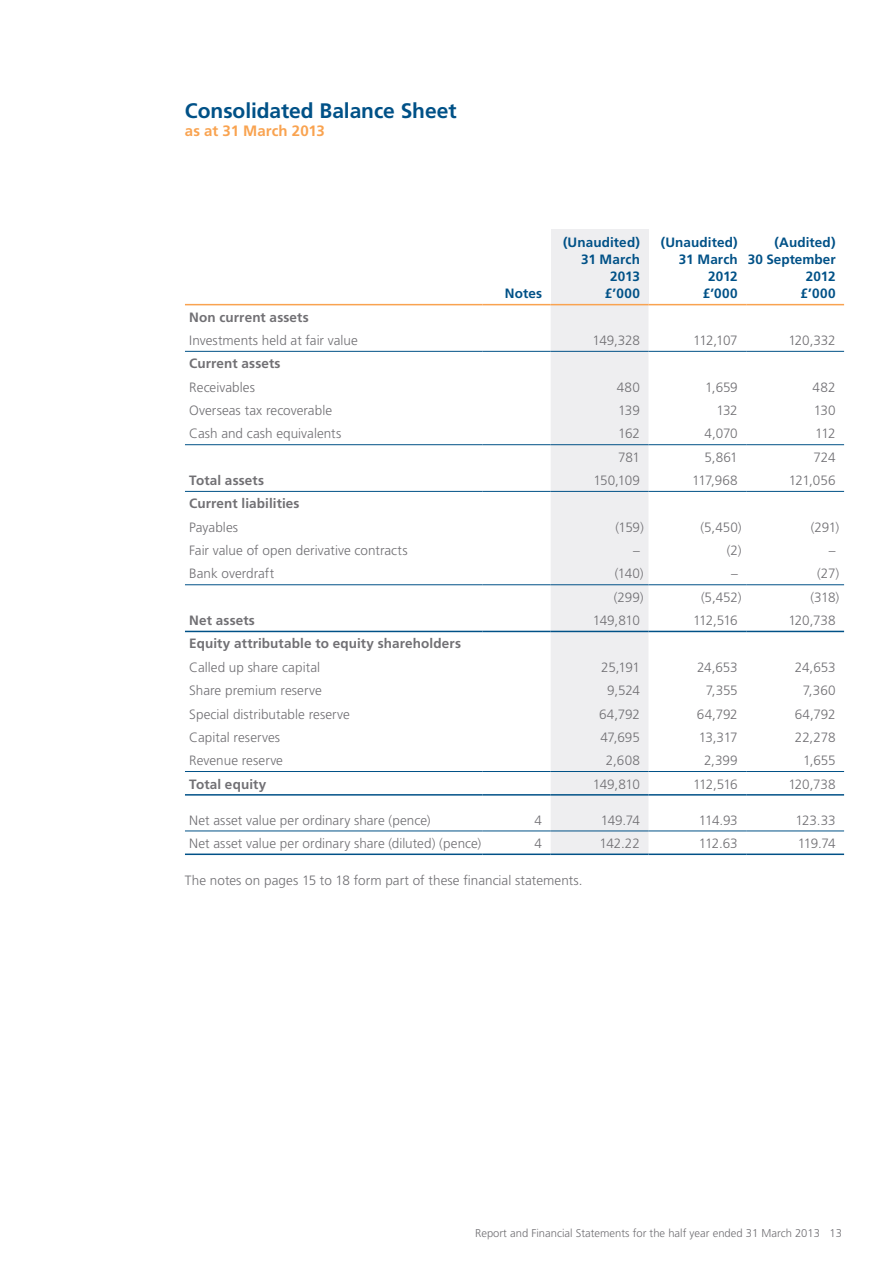
<style>
.page{position:relative;width:893px;height:1263px;background:#fff}
.page>*{position:absolute;margin:0;border:0;box-sizing:border-box;transform-origin:0 0}
.t1{font:700 21px "Frutiger";letter-spacing:-.005em;color:#005187}
.t2{font:700 15px "Frutiger";letter-spacing:.005em;color:#f9a350}
.t3{font:300 13.5px "Frutiger";color:#717074}
.t4{font:700 13.5px "Frutiger";letter-spacing:.01em;color:#717074}
.t5{font:700 13.5px/17.2px "Frutiger";letter-spacing:.005em;color:#005187;text-align:right}
.t6{font:300 11.25px "Frutiger";color:#717074}
</style>
<div class="page">
<div style="left:551px;top:230px;width:97px;height:75px;background:#eeeef0"></div>
<div style="left:551px;top:305px;width:97px;height:548px;background:#eeeef0"></div>
<hr style="left:185px;top:304px;width:298px;height:1px;background:#f9a350">
<hr style="left:483px;top:304px;width:68px;height:1px;background:#f9a350">
<hr style="left:551px;top:304px;width:97px;height:1px;background:#f9a350">
<hr style="left:648px;top:304px;width:98px;height:1px;background:#f9a350">
<hr style="left:746px;top:304px;width:98px;height:1px;background:#f9a350">
<hr style="left:185px;top:351px;width:298px;height:1px;background:#005187">
<hr style="left:483px;top:351px;width:68px;height:1px;background:#005187">
<hr style="left:551px;top:351px;width:97px;height:1px;background:#005187">
<hr style="left:648px;top:351px;width:98px;height:1px;background:#005187">
<hr style="left:746px;top:351px;width:98px;height:1px;background:#005187">
<hr style="left:185px;top:444px;width:298px;height:1px;background:#005187">
<hr style="left:483px;top:444px;width:68px;height:1px;background:#005187">
<hr style="left:551px;top:444px;width:97px;height:1px;background:#005187">
<hr style="left:648px;top:444px;width:98px;height:1px;background:#005187">
<hr style="left:746px;top:444px;width:98px;height:1px;background:#005187">
<hr style="left:185px;top:491px;width:298px;height:1px;background:#005187">
<hr style="left:483px;top:491px;width:68px;height:1px;background:#005187">
<hr style="left:551px;top:491px;width:97px;height:1px;background:#005187">
<hr style="left:648px;top:491px;width:98px;height:1px;background:#005187">
<hr style="left:746px;top:491px;width:98px;height:1px;background:#005187">
<hr style="left:185px;top:584px;width:298px;height:1px;background:#005187">
<hr style="left:483px;top:584px;width:68px;height:1px;background:#005187">
<hr style="left:551px;top:584px;width:97px;height:1px;background:#005187">
<hr style="left:648px;top:584px;width:98px;height:1px;background:#005187">
<hr style="left:746px;top:584px;width:98px;height:1px;background:#005187">
<hr style="left:185px;top:771px;width:298px;height:1px;background:#005187">
<hr style="left:483px;top:771px;width:68px;height:1px;background:#005187">
<hr style="left:551px;top:771px;width:97px;height:1px;background:#005187">
<hr style="left:648px;top:771px;width:98px;height:1px;background:#005187">
<hr style="left:746px;top:771px;width:98px;height:1px;background:#005187">
<hr style="left:185px;top:830px;width:298px;height:1px;background:#005187">
<hr style="left:483px;top:830px;width:68px;height:1px;background:#005187">
<hr style="left:551px;top:830px;width:97px;height:1px;background:#005187">
<hr style="left:648px;top:830px;width:98px;height:1px;background:#005187">
<hr style="left:746px;top:830px;width:98px;height:1px;background:#005187">
<hr style="left:185px;top:631px;width:298px;height:1px;background:#005187">
<hr style="left:483px;top:631px;width:68px;height:1px;background:#005187">
<hr style="left:551px;top:631px;width:97px;height:1px;background:#005187">
<hr style="left:648px;top:631px;width:98px;height:1px;background:#005187">
<hr style="left:746px;top:631px;width:98px;height:1px;background:#005187">
<hr style="left:185px;top:794px;width:298px;height:2px;background:#005187">
<hr style="left:483px;top:794px;width:68px;height:2px;background:#005187">
<hr style="left:551px;top:794px;width:97px;height:2px;background:#005187">
<hr style="left:648px;top:794px;width:98px;height:2px;background:#005187">
<hr style="left:746px;top:794px;width:98px;height:2px;background:#005187">
<hr style="left:185px;top:853px;width:298px;height:2px;background:#005187">
<hr style="left:483px;top:853px;width:68px;height:2px;background:#005187">
<hr style="left:551px;top:853px;width:97px;height:2px;background:#005187">
<hr style="left:648px;top:853px;width:98px;height:2px;background:#005187">
<hr style="left:746px;top:853px;width:98px;height:2px;background:#005187">
<h1 class="t1" style="left:185px;top:99px;width:273px">Consolidated Balance Sheet</h1>
<p class="t2" style="left:185px;top:122px;width:141px">as at 31 March 2013</p>
<p class="t5" style="left:505px;top:285px;width:39px">Notes</p>
<p class="t5" style="left:563px;top:233px;width:78px">(Unaudited)<br>31 March<br>2013<br>£’000</p>
<p class="t5" style="left:661px;top:233px;width:78px">(Unaudited)<br>31 March<br>2012<br>£’000</p>
<p class="t5" style="left:748px;top:233px;width:89px">(Audited)<br>30 September<br>2012<br>£’000</p>
<p class="t4" style="left:189px;top:309px;width:121px">Non current assets</p>
<p class="t3" style="left:189px;top:333px;width:170px">Investments held at fair value</p>
<p class="t3" style="left:593px;top:333px;width:49px">149,328</p>
<p class="t3" style="left:693px;top:333px;width:46px">112,107</p>
<p class="t3" style="left:788px;top:333px;width:49px">120,332</p>
<p class="t4" style="left:189px;top:356px;width:93px">Current assets</p>
<p class="t3" style="left:189px;top:379px;width:67px">Receivables</p>
<p class="t3" style="left:617px;top:379px;width:25px">480</p>
<p class="t3" style="left:705px;top:379px;width:34px">1,659</p>
<p class="t3" style="left:813px;top:379px;width:24px">482</p>
<p class="t3" style="left:189px;top:403px;width:144px">Overseas tax recoverable</p>
<p class="t3" style="left:618px;top:403px;width:23px">139</p>
<p class="t3" style="left:716px;top:403px;width:23px">132</p>
<p class="t3" style="left:814px;top:403px;width:23px">130</p>
<p class="t3" style="left:189px;top:426px;width:154px">Cash and cash equivalents</p>
<p class="t3" style="left:618px;top:426px;width:23px">162</p>
<p class="t3" style="left:704px;top:426px;width:35px">4,070</p>
<p class="t3" style="left:815px;top:426px;width:22px">112</p>
<p class="t3" style="left:618px;top:449px;width:23px">781</p>
<p class="t3" style="left:704px;top:449px;width:35px">5,861</p>
<p class="t3" style="left:813px;top:449px;width:24px">724</p>
<p class="t4" style="left:189px;top:472px;width:76px">Total assets</p>
<p class="t3" style="left:593px;top:473px;width:48px">150,109</p>
<p class="t3" style="left:692px;top:473px;width:47px">117,968</p>
<p class="t3" style="left:789px;top:473px;width:48px">121,056</p>
<p class="t4" style="left:189px;top:496px;width:112px">Current liabilities</p>
<p class="t3" style="left:189px;top:519px;width:50px">Payables</p>
<p class="t3" style="left:615px;top:519px;width:30px">(159)</p>
<p class="t3" style="left:700px;top:519px;width:43px">(5,450)</p>
<p class="t3" style="left:811px;top:519px;width:30px">(291)</p>
<p class="t3" style="left:189px;top:543px;width:220px">Fair value of open derivative contracts</p>
<p class="t3" style="left:633px;top:543px;width:8px">–</p>
<p class="t3" style="left:727px;top:543px;width:16px">(2)</p>
<p class="t3" style="left:829px;top:543px;width:8px">–</p>
<p class="t3" style="left:189px;top:566px;width:87px">Bank overdraft</p>
<p class="t3" style="left:615px;top:566px;width:30px">(140)</p>
<p class="t3" style="left:731px;top:566px;width:8px">–</p>
<p class="t3" style="left:817px;top:566px;width:24px">(27)</p>
<p class="t3" style="left:614px;top:589px;width:31px">(299)</p>
<p class="t3" style="left:701px;top:589px;width:42px">(5,452)</p>
<p class="t3" style="left:810px;top:589px;width:30px">(318)</p>
<p class="t4" style="left:189px;top:612px;width:67px">Net assets</p>
<p class="t3" style="left:593px;top:613px;width:49px">149,810</p>
<p class="t3" style="left:693px;top:613px;width:46px">112,516</p>
<p class="t3" style="left:788px;top:613px;width:49px">120,738</p>
<p class="t4" style="left:189px;top:636px;width:273px">Equity attributable to equity shareholders</p>
<p class="t3" style="left:189px;top:659px;width:132px">Called up share capital</p>
<p class="t3" style="left:601px;top:659px;width:40px">25,191</p>
<p class="t3" style="left:697px;top:659px;width:42px">24,653</p>
<p class="t3" style="left:795px;top:659px;width:42px">24,653</p>
<p class="t3" style="left:189px;top:683px;width:134px">Share premium reserve</p>
<p class="t3" style="left:607px;top:683px;width:34px">9,524</p>
<p class="t3" style="left:706px;top:683px;width:34px">7,355</p>
<p class="t3" style="left:803px;top:683px;width:34px">7,360</p>
<p class="t3" style="left:189px;top:706px;width:162px">Special distributable reserve</p>
<p class="t3" style="left:599px;top:706px;width:42px">64,792</p>
<p class="t3" style="left:697px;top:706px;width:42px">64,792</p>
<p class="t3" style="left:795px;top:706px;width:42px">64,792</p>
<p class="t3" style="left:189px;top:729px;width:92px">Capital reserves</p>
<p class="t3" style="left:600px;top:729px;width:41px">47,695</p>
<p class="t3" style="left:699px;top:729px;width:40px">13,317</p>
<p class="t3" style="left:795px;top:729px;width:42px">22,278</p>
<p class="t3" style="left:189px;top:753px;width:95px">Revenue reserve</p>
<p class="t3" style="left:606px;top:753px;width:36px">2,608</p>
<p class="t3" style="left:704px;top:753px;width:35px">2,399</p>
<p class="t3" style="left:803px;top:753px;width:34px">1,655</p>
<p class="t4" style="left:189px;top:776px;width:79px">Total equity</p>
<p class="t3" style="left:593px;top:776px;width:49px">149,810</p>
<p class="t3" style="left:693px;top:776px;width:46px">112,516</p>
<p class="t3" style="left:788px;top:776px;width:49px">120,738</p>
<p class="t3" style="left:189px;top:812px;width:243px">Net asset value per ordinary share (pence)</p>
<p class="t3" style="left:535px;top:812px;width:9px">4</p>
<p class="t3" style="left:601px;top:812px;width:41px">149.74</p>
<p class="t3" style="left:699px;top:812px;width:40px">114.93</p>
<p class="t3" style="left:795px;top:812px;width:42px">123.33</p>
<p class="t3" style="left:189px;top:836px;width:294px">Net asset value per ordinary share (diluted) (pence)</p>
<p class="t3" style="left:535px;top:836px;width:9px">4</p>
<p class="t3" style="left:600px;top:836px;width:42px">142.22</p>
<p class="t3" style="left:699px;top:836px;width:40px">112.63</p>
<p class="t3" style="left:798px;top:836px;width:39px">119.74</p>
<p class="t3" style="left:185px;top:873px;width:399px">The notes on pages 15 to 18 form part of these financial statements.</p>
<p class="t6" style="left:475px;top:1227px;width:368px">Report and Financial Statements for the half year ended 31 March 2013 13</p>
</div>
